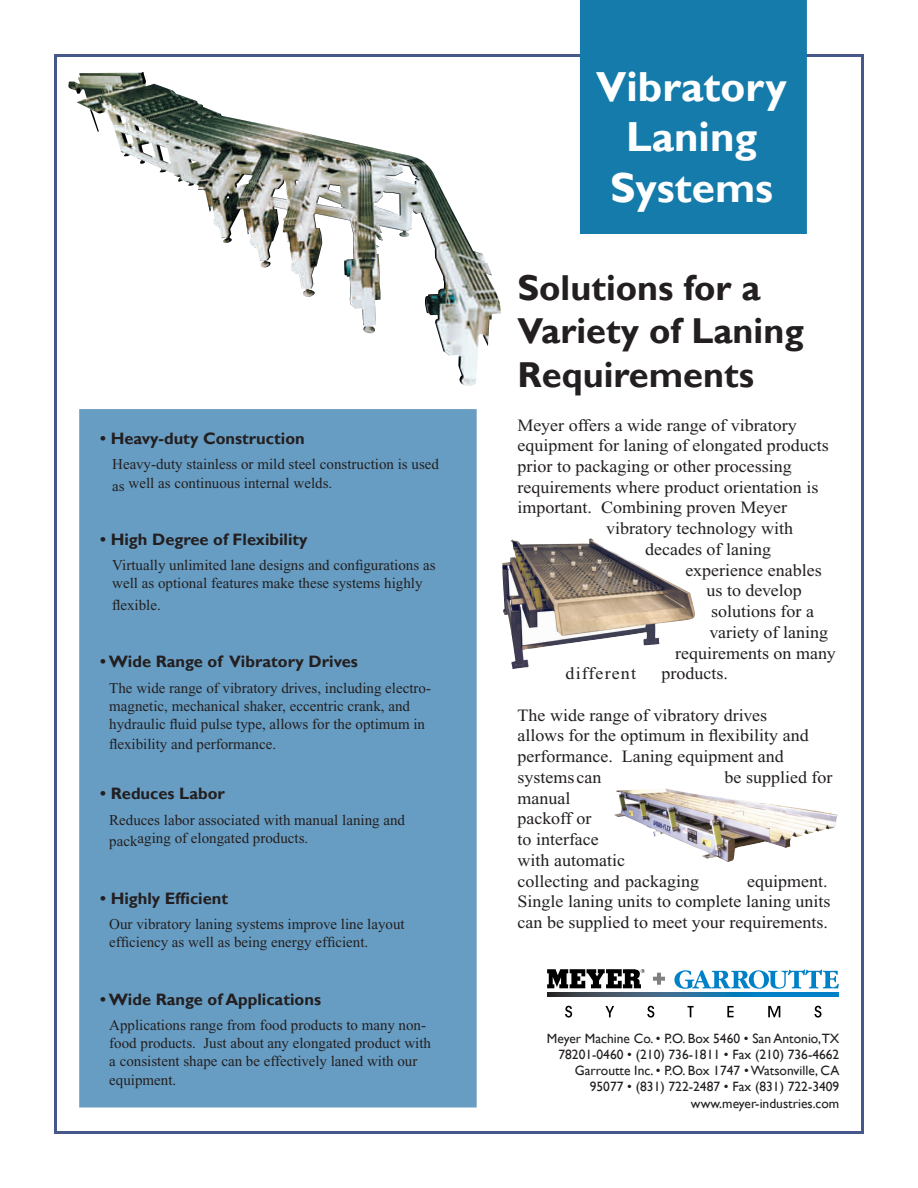
<style>
.page{position:relative;width:918px;height:1188px;background:#fff}
.page>*{position:absolute;margin:0;border:0;box-sizing:border-box;transform-origin:0 0}
.t1{font:700 42px/50.4px "Gill Sans";color:#fff;text-align:center}
.t2{font:700 36px/43.2px "Gill Sans";color:#231f20}
.t3{font:17.25px/20.7px "Times New Roman";color:#231f20;scale:1.04 1}
.t4{font:17.25px "Times New Roman";letter-spacing:.06em;color:#231f20;scale:1.04 1}
.t5{font:700 16.5px "Gill Sans";color:#231f20}
.t6{font:15px/18px "Times New Roman";color:#231f20}
.t7{font:13.5px/16.2px "Gill Sans";color:#231f20;text-align:right}
</style>
<div class="page">
<div style="left:581px;top:1px;width:225px;height:232px;background:#157baa"></div>
<div style="left:580px;top:0;width:227px;height:234px;border:2px solid #157baa"></div>
<div style="left:80px;top:410px;width:396px;height:697px;background:#689dc3"></div>
<div style="left:79px;top:409px;width:398px;height:698px;border:2px solid #689dc3"></div>
<svg style="left:674px;top:970px;width:165px;height:19px"></svg>
<svg style="left:547px;top:969px;width:98px;height:19px"></svg>
<svg style="left:653px;top:973px;width:12px;height:12px"></svg>
<svg style="left:547px;top:992px;width:292px;height:4px"></svg>
<svg style="left:565px;top:1006px;width:7px;height:12px"></svg>
<svg style="left:605px;top:1006px;width:9px;height:11px"></svg>
<svg style="left:647px;top:1006px;width:7px;height:12px"></svg>
<svg style="left:688px;top:1006px;width:6px;height:11px"></svg>
<svg style="left:727px;top:1006px;width:7px;height:11px"></svg>
<svg style="left:768px;top:1006px;width:12px;height:11px"></svg>
<svg style="left:814px;top:1006px;width:7px;height:12px"></svg>
<img style="left:68px;top:72px;width:433px;height:314px">
<img style="left:502px;top:538px;width:193px;height:131px">
<img style="left:614px;top:789px;width:225px;height:73px">
<p class="t5" style="left:100px;top:428px;width:206px">• Heavy-duty Construction</p>
<p class="t6" style="left:112px;top:455px;width:328px;line-height:18.6px">Heavy-duty stainless or mild steel construction is used as well as continuous internal welds.</p>
<p class="t5" style="left:100px;top:529px;width:209px">• High Degree of Flexibility</p>
<p class="t6" style="left:112px;top:556px;width:325px">Virtually unlimited lane designs and configurations as well as optional features make these systems highly</p>
<p class="t6" style="left:112px;top:596px;width:50px">flexible.</p>
<p class="t5" style="left:100px;top:652px;width:259px">• Wide Range of Vibratory Drives</p>
<p class="t6" style="left:109px;top:678px;width:323px">The wide range of vibratory drives, including electro&shy;magnetic, mechanical shaker, eccentric crank, and hydraulic fluid pulse type, allows for the optimum in</p>
<p class="t6" style="left:109px;top:735px;width:168px">flexibility and performance.</p>
<p class="t5" style="left:100px;top:784px;width:126px">• Reduces Labor</p>
<p class="t6" style="left:109px;top:810px;width:297px;line-height:18.6px">Reduces labor associated with manual laning and packaging of elongated products.</p>
<p class="t5" style="left:100px;top:888px;width:129px">• Highly Efficient</p>
<p class="t6" style="left:109px;top:915px;width:297px">Our vibratory laning systems improve line layout efficiency as well as being energy efficient.</p>
<p class="t5" style="left:100px;top:989px;width:222px">• Wide Range of Applications</p>
<p class="t6" style="left:109px;top:1016px;width:323px">Applications range from food products to many non&shy;food products. Just about any elongated product with a consistent shape can be effectively laned with our equipment.</p>
<h1 class="t1" style="left:596px;top:63px;width:192px">Vibratory<br>Laning<br>Systems</h1>
<h2 class="t2" style="left:518px;top:268px;width:288px">Solutions for a<br>Variety of Laning<br>Requirements</h2>
<p class="t3" style="left:518px;top:414px;width:270px">Meyer offers a wide range of vibratory</p>
<p class="t3" style="left:518px;top:435px;width:301px">equipment for laning of elongated products</p>
<p class="t3" style="left:518px;top:456px;width:265px">prior to packaging or other processing</p>
<p class="t3" style="left:518px;top:476px;width:291px">requirements where product orientation is</p>
<p class="t3" style="left:518px;top:497px;width:261px">important. Combining proven Meyer</p>
<p class="t3" style="left:606px;top:518px;width:181px">vibratory technology with</p>
<p class="t3" style="left:645px;top:539px;width:123px">decades of laning</p>
<p class="t3" style="left:686px;top:559px;width:132px">experience enables</p>
<p class="t3" style="left:707px;top:580px;width:93px">us to develop</p>
<p class="t3" style="left:711px;top:601px;width:101px">solutions for a</p>
<p class="t3" style="left:710px;top:622px;width:115px">variety of laning</p>
<p class="t3" style="left:675px;top:642px;width:156px">requirements on many</p>
<p class="t4" style="left:566px;top:663px;width:69px">different</p>
<p class="t3" style="left:662px;top:663px;width:65px">products.</p>
<p class="t3" style="left:518px;top:704px;width:282px">The wide range of vibratory drives allows for the optimum in flexibility and performance. Laning equipment and systems can</p>
<p class="t3" style="left:725px;top:767px;width:105px">be supplied for</p>
<p class="t3" style="left:518px;top:787px;width:176px">manual<br>packoff or<br>to interface<br>with automatic collecting and packaging</p>
<p class="t3" style="left:518px;top:870px;width:302px;text-indent:230px">equipment.<br>Single laning units to complete laning units can be supplied to meet your requirements.</p>
<p class="t7" style="left:547px;top:1030px;width:294px">Meyer Machine Co. • P.O. Box 5460 • San Antonio, TX 78201-0460 • (210) 736-1811 • Fax (210) 736-4662<br>Garroutte Inc. • P.O. Box 1747 • Watsonville, CA 95077 • (831) 722-2487 • Fax (831) 722-3409 www.meyer-industries.com</p>
</div>
